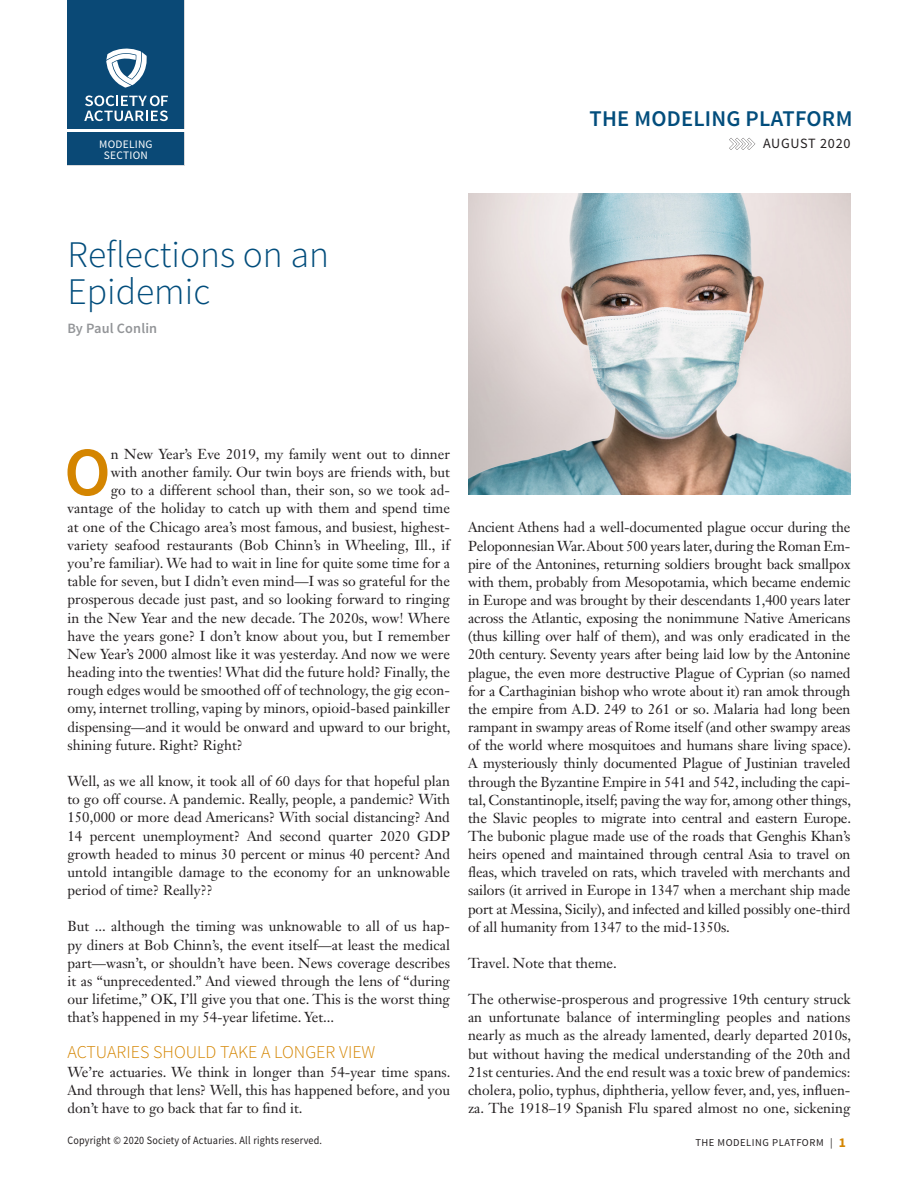
<style>
.page{position:relative;width:918px;height:1188px;background:#fff}
.page>*{position:absolute;margin:0;border:0;box-sizing:border-box;transform-origin:0 0}
.Article_Body___space{font:600 69.3px "Source Sans Pro";color:#d48500}
.Article_TItle{font:300 37.5px "Source Sans Pro";color:#024d7c}
.t1{font:600 22.5px "Source Sans Pro";letter-spacing:.01em;color:#024d7c}
.Article_Subhead_A{font:300 18px "Source Sans Pro";color:#d48500}
.Article_Body___space-2{font:14.25px/18.1px "Janson Text LT Std";color:#231f20;text-align:justify}
.Article_TItle-small{font:600 14.25px "Source Sans Pro";letter-spacing:.01em;color:#939598}
.Folio_Right{font:14.1px "Source Sans Pro";letter-spacing:.05em;color:#231f20}
.t2{font:11.4px/10.8px "Source Sans Pro";letter-spacing:.02em;color:#fff;text-align:center}
.t3{font:11.25px "Source Sans Pro";letter-spacing:.02em;color:#231f20;scale:.9 1}
.t4{font:10.5px "Source Sans Pro";letter-spacing:.05em;color:#231f20}
.s1{font-weight:700;font-size:13.5px;color:#d48500}
</style>
<div class="page">
<svg style="left:729px;top:138px;width:26px;height:12px"></svg>
<div style="left:68px;top:1px;width:116px;height:164px;background:#0a4976"></div>
<svg style="left:106px;top:48px;width:41px;height:40px"></svg>
<svg style="left:84px;top:95px;width:84px;height:26px"></svg>
<hr style="left:68px;top:129px;width:117px;height:2px;background:#fff">
<img style="left:468px;top:193px;width:382px;height:302px">
<p class="t2" style="left:99px;top:139px;width:55px">MODELING<br>SECTION</p>
<p class="Article_TItle" style="left:68px;top:231px;width:263px">Reflections on an</p>
<p class="Article_TItle" style="left:68px;top:269px;width:144px">Epidemic</p>
<p class="Article_TItle-small" style="left:68px;top:319px;width:91px">By Paul Conlin</p>
<p class="t1" style="left:590px;top:104px;width:264px">THE MODELING PLATFORM</p>
<p class="Folio_Right" style="left:763px;top:134px;width:89px">AUGUST 2020</p>
<p class="Article_Body___space" style="left:64px;top:428px;width:48px">O</p>
<p class="Article_Body___space-2" style="left:111px;top:445px;width:341px">n New Year’s Eve 2019, my family went out to dinner</p>
<p class="Article_Body___space-2" style="left:111px;top:463px;width:341px">with another family. Our twin boys are friends with, but</p>
<p class="Article_Body___space-2" style="left:111px;top:481px;width:341px">go to a different school than, their son, so we took ad-</p>
<p class="Article_Body___space-2" style="left:68px;top:499px;width:384px">vantage of the holiday to catch up with them and spend time</p>
<p class="Article_Body___space-2" style="left:68px;top:517px;width:384px">at one of the Chicago area’s most famous, and busiest, highest-</p>
<p class="Article_Body___space-2" style="left:68px;top:536px;width:384px">variety seafood restaurants (Bob Chinn’s in Wheeling, Ill., if</p>
<p class="Article_Body___space-2" style="left:68px;top:554px;width:384px">you’re familiar). We had to wait in line for quite some time for a</p>
<p class="Article_Body___space-2" style="left:68px;top:572px;width:384px">table for seven, but I didn’t even mind—I was so grateful for the</p>
<p class="Article_Body___space-2" style="left:68px;top:590px;width:384px">prosperous decade just past, and so looking forward to ringing</p>
<p class="Article_Body___space-2" style="left:68px;top:608px;width:384px">in the New Year and the new decade. The 2020s, wow! Where</p>
<p class="Article_Body___space-2" style="left:68px;top:627px;width:384px">have the years gone? I don’t know about you, but I remember</p>
<p class="Article_Body___space-2" style="left:68px;top:645px;width:384px">New Year’s 2000 almost like it was yesterday. And now we were</p>
<p class="Article_Body___space-2" style="left:68px;top:663px;width:384px">heading into the twenties! What did the future hold? Finally, the</p>
<p class="Article_Body___space-2" style="left:68px;top:681px;width:384px">rough edges would be smoothed off of technology, the gig econ-</p>
<p class="Article_Body___space-2" style="left:68px;top:699px;width:384px">omy, internet trolling, vaping by minors, opioid-based painkiller</p>
<p class="Article_Body___space-2" style="left:68px;top:717px;width:385px">dispensing—and it would be onward and upward to our bright,</p>
<p class="Article_Body___space-2" style="left:68px;top:736px;width:177px">shining future. Right? Right?</p>
<p class="Article_Body___space-2" style="left:68px;top:772px;width:384px">Well, as we all know, it took all of 60 days for that hopeful plan to go off course. A pandemic. Really, people, a pandemic? With 150,000 or more dead Americans? With social distancing? And 14 percent unemployment? And second quarter 2020 GDP growth headed to minus 30 percent or minus 40 percent? And untold intangible damage to the economy for an unknowable period of time? Really??</p>
<p class="Article_Body___space-2" style="left:68px;top:917px;width:384px">But ... although the timing was unknowable to all of us hap&shy;py diners at Bob Chinn’s, the event itself—at least the medical part—wasn’t, or shouldn’t have been. News coverage describes it as “unprecedented.” And viewed through the lens of “during our lifetime,” OK, I’ll give you that one. This is the worst thing that’s happened in my 54-year lifetime. Yet...</p>
<p class="Article_Subhead_A" style="left:68px;top:1042px;width:309px">ACTUARIES SHOULD TAKE A LONGER VIEW</p>
<p class="Article_Body___space-2" style="left:68px;top:1062px;width:385px">We’re actuaries. We think in longer than 54-year time spans.<br>And through that lens? Well, this has happened before, and you don’t have to go back that far to find it.</p>
<p class="Article_Body___space-2" style="left:468px;top:518px;width:385px">Ancient Athens had a well-documented plague occur during the Peloponnesian War. About 500 years later, during the Roman Em&shy;pire of the Antonines, returning soldiers brought back smallpox with them, probably from Mesopotamia, which became endemic in Europe and was brought by their descendants 1,400 years later across the Atlantic, exposing the nonimmune Native Americans (thus killing over half of them), and was only eradicated in the 20th century. Seventy years after being laid low by the Antonine plague, the even more destructive Plague of Cyprian (so named for a Carthaginian bishop who wrote about it) ran amok through the empire from A.D. 249 to 261 or so. Malaria had long been rampant in swampy areas of Rome itself (and other swampy areas of the world where mosquitoes and humans share living space).<br>A mysteriously thinly documented Plague of Justinian traveled through the Byzantine Empire in 541 and 542, including the capi&shy;tal, Constantinople, itself; paving the way for, among other things, the Slavic peoples to migrate into central and eastern Europe.<br>The bubonic plague made use of the roads that Genghis Khan’s heirs opened and maintained through central Asia to travel on fleas, which traveled on rats, which traveled with merchants and sailors (it arrived in Europe in 1347 when a merchant ship made port at Messina, Sicily), and infected and killed possibly one-third of all humanity from 1347 to the mid-1350s.</p>
<p class="Article_Body___space-2" style="left:468px;top:954px;width:150px">Travel. Note that theme.</p>
<p class="Article_Body___space-2" style="left:468px;top:990px;width:385px">The otherwise-prosperous and progressive 19th century struck an unfortunate balance of intermingling peoples and nations nearly as much as the already lamented, dearly departed 2010s, but without having the medical understanding of the 20th and 21st centuries. And the end result was a toxic brew of pandemics: cholera, polio, typhus, diphtheria, yellow fever, and, yes, influen&shy;za. The 1918–19 Spanish Flu spared almost no one, sickening</p>
<p class="t3" style="left:68px;top:1133px;width:284px">Copyright © 2020 Society of Actuaries. All rights reserved.</p>
<p class="t4" style="left:695px;top:1136px;width:152px">THE MODELING PLATFORM | <span class="s1">1</span></p>
</div>
